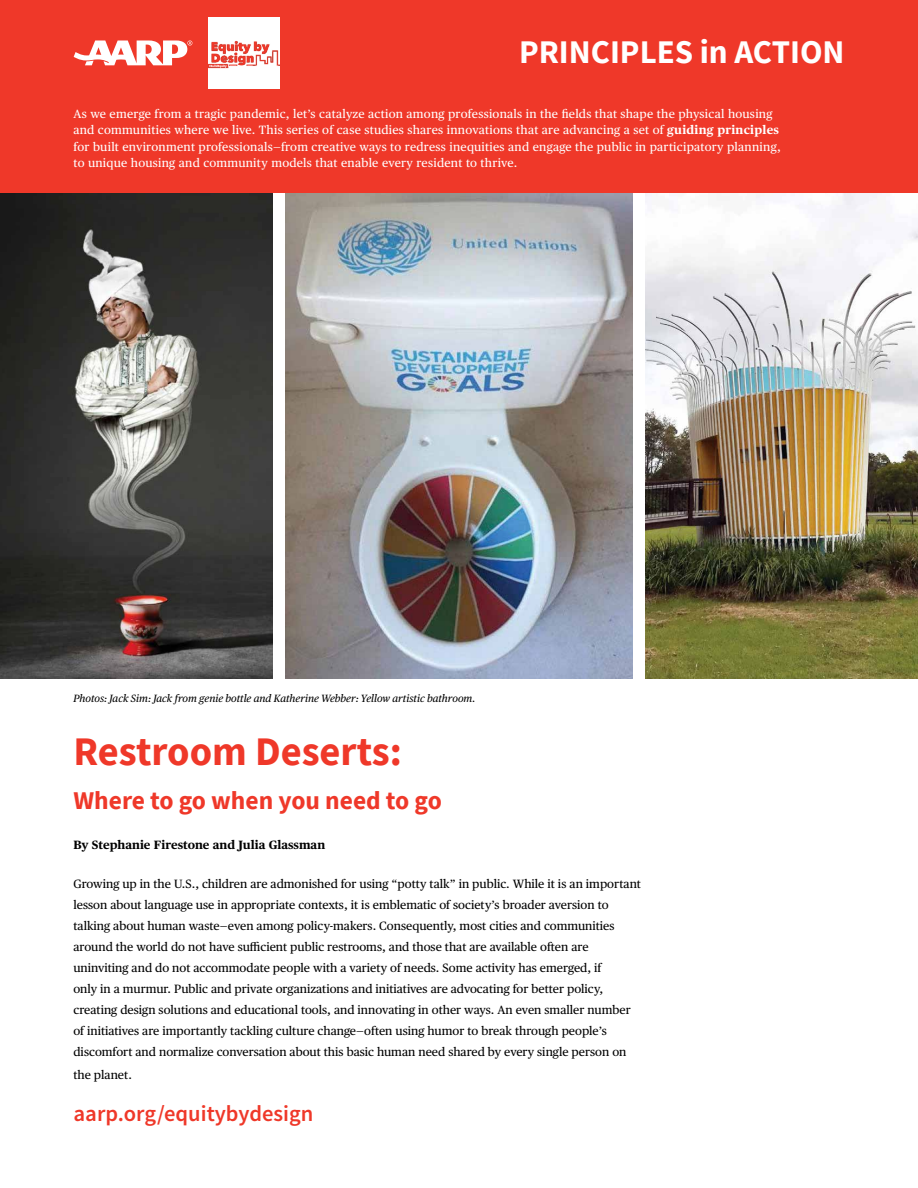
<style>
.page{position:relative;width:918px;height:1188px;background:#fff}
.page>*{position:absolute;margin:0;border:0;box-sizing:border-box;transform-origin:0 0}
.t1{font:700 40.5px "Source Sans Pro";color:#ef3829}
.t2{font:700 33px "Source Sans Pro";color:#fff}
.t3{font:700 25.5px "Source Sans Pro";color:#ef3829}
.t4{font:600 22.5px "Source Sans Pro";color:#ef3829}
.t5{font:12px/21px "Publico Text";color:#000}
.t6{font:12px/16.5px "Publico Text";letter-spacing:.02em;color:#fff}
.t7{font:700 12px "Publico Text";color:#000}
.t8{font:italic 10.5px "Publico Text";color:#000}
.s1{font-weight:700}
</style>
<div class="page">
<img style="left:0;top:192px;width:273px;height:486px">
<img style="left:645px;top:192px;width:273px;height:486px">
<img style="left:286px;top:192px;width:346px;height:486px">
<div style="left:0;top:0;width:918px;height:192px;background:#ef3829"></div>
<svg style="left:74px;top:40px;width:118px;height:25px"></svg>
<img style="left:209px;top:17px;width:71px;height:71px">
<h2 class="t2" style="left:519px;top:30px;width:327px">PRINCIPLES in ACTION</h2>
<p class="t6" style="left:73px;top:104px;width:709px">As we emerge from a tragic pandemic, let’s catalyze action among professionals in the fields that shape the physical housing and communities where we live. This series of case studies shares innovations that are advancing a set of <span class="s1">guiding principles </span>for built environment professionals—from creative ways to redress inequities and engage the public in participatory planning, to unique housing and community models that enable every resident to thrive.</p>
<p class="t8" style="left:73px;top:690px;width:404px">Photos: Jack Sim: Jack from genie bottle and Katherine Webber: Yellow artistic bathroom.</p>
<h1 class="t1" style="left:74px;top:725px;width:330px">Restroom Deserts:</h1>
<h3 class="t3" style="left:74px;top:784px;width:370px">Where to go when you need to go</h3>
<p class="t7" style="left:74px;top:836px;width:253px">By Stephanie Firestone and Julia Glassman</p>
<p class="t5" style="left:73px;top:873px;width:569px">Growing up in the U.S., children are admonished for using “potty talk” in public. While it is an important lesson about language use in appropriate contexts, it is emblematic of society’s broader aversion to talking about human waste—even among policy-makers. Consequently, most cities and communities around the world do not have sufficient public restrooms, and those that are available often are uninviting and do not accommodate people with a variety of needs. Some activity has emerged, if<br>only in a murmur. Public and private organizations and initiatives are advocating for better policy, creating design solutions and educational tools, and innovating in other ways. An even smaller number of initiatives are importantly tackling culture change—often using humor to break through people’s discomfort and normalize conversation about this basic human need shared by every single person on</p>
<p class="t5" style="left:73px;top:1064px;width:60px">the planet.</p>
<h3 class="t4" style="left:74px;top:1099px;width:241px">aarp.org/equitybydesign</h3>
</div>
